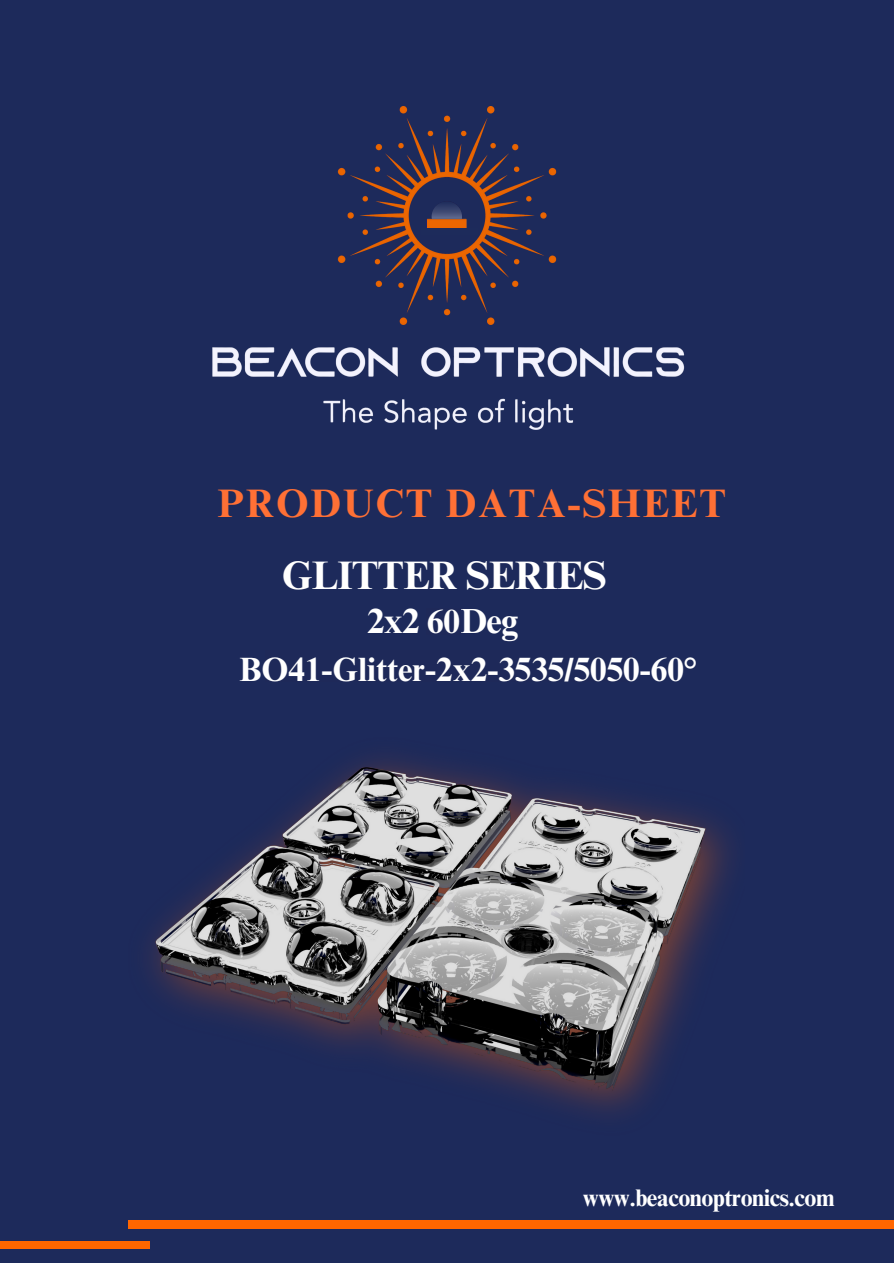
<style>
.page{position:relative;width:894px;height:1264px;background:#fff}
.page>*{position:absolute;margin:0;border:0;box-sizing:border-box;transform-origin:0 0}
.t1{font:700 39.75px "Times NRMT Pro";letter-spacing:.045em;color:#ff7035}
.t2{font:700 39.75px "Times NRMT Pro";letter-spacing:-.02em;color:#fff}
.t3{font:700 34.8px "Times NRMT Pro";letter-spacing:-.02em;color:#fff}
.t4{font:700 33.75px/48.3px "Times NRMT";color:#fff}
.t5{font:700 31.5px "Times NRMT Pro";letter-spacing:-.02em;color:#fff}
.t6{font:700 24px "Times NRMT Pro";letter-spacing:-.02em;color:#fff}
</style>
<div class="page">
<div style="left:0;top:0;width:893px;height:1262px;background:#1d2a5b"></div>
<div style="left:129px;top:1220px;width:764px;height:8px;background:#f60"></div>
<div style="left:0;top:1240px;width:149px;height:8px;background:#f60"></div>
<img style="left:151px;top:759px;width:578px;height:353px">
<img style="left:212px;top:347px;width:473px;height:82px">
<img style="left:337px;top:107px;width:220px;height:218px">
<svg style="left:431px;top:201px;width:31px;height:31px"></svg>
<img style="left:424px;top:218px;width:45px;height:20px">
<div style="left:421px;top:228px;width:56px;height:7px;background:#1d2b5b"></div>
<p class="t1" style="left:217px;top:479px;width:510px">PRODUCT DATA-SHEET</p>
<p class="t2" style="left:282px;top:551px;width:326px">GLITTER SERIES</p>
<p class="t3" style="left:367px;top:600px;width:153px">2x2 90Deg</p>
<p class="t5" style="left:269px;top:645px;width:357px">BO02- Glitter-2x2-5050-90°</p>
<p class="t4" style="left:239px;top:596px;width:459px;text-indent:188px">60<br>BO41-Glitter-2x2-3535/5050-60°</p>
<p class="t6" style="left:582px;top:1182px;width:253px">www.beaconoptronics.com</p>
</div>
